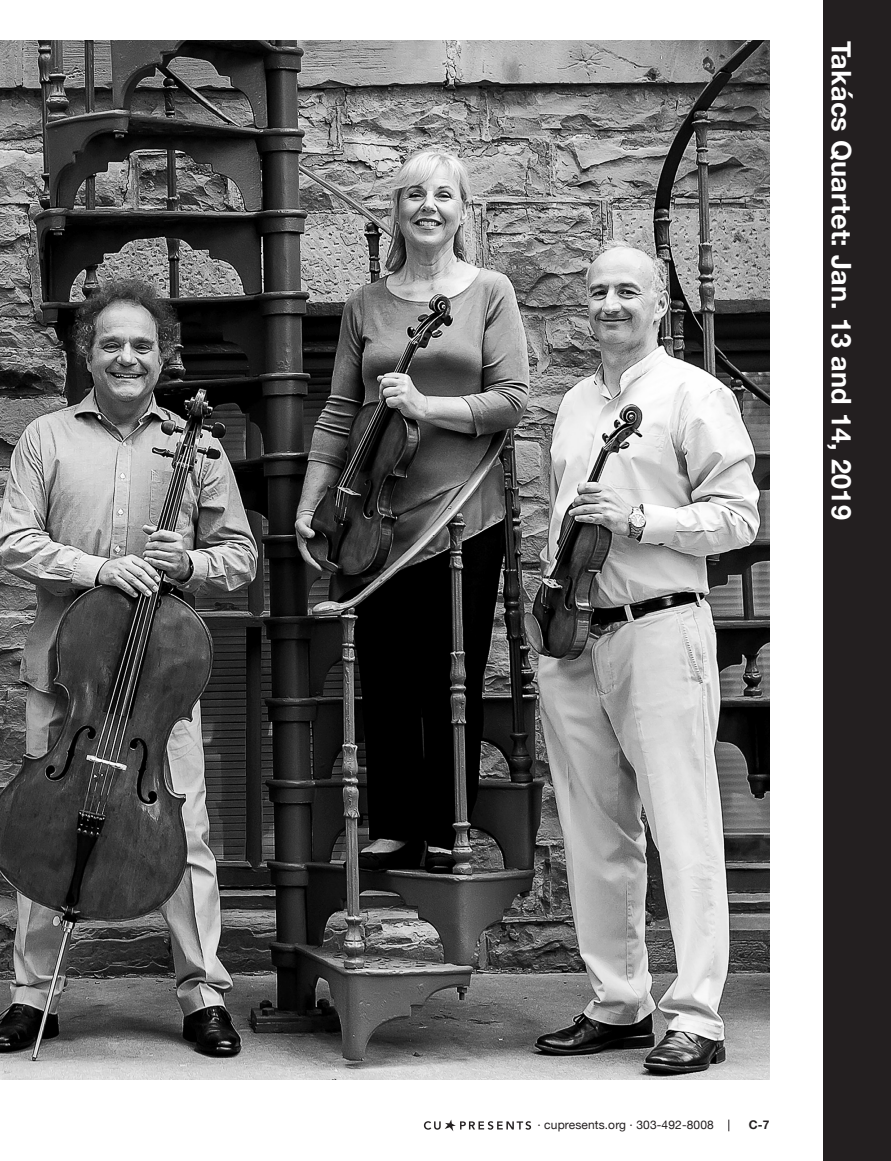
<style>
.page{position:relative;width:891px;height:1161px;background:#fff}
.page>*{position:absolute;margin:0;border:0;box-sizing:border-box;transform-origin:0 0}
.t1{font:700 27px "Helvetica Neue";letter-spacing:.01em;color:#fff}
.t2{font:12px "Helvetica Neue";letter-spacing:.01em;color:#231f20}
.t3{font:700 12px "Helvetica Neue";color:#231f20}
</style>
<div class="page">
<div style="left:824px;top:0;width:67px;height:1161px;background:#231f20"></div>
<svg style="left:424px;top:1120px;width:107px;height:11px"></svg>
<img style="left:0;top:40px;width:770px;height:1040px">
<p class="t1" style="left:862px;top:40px;width:481px;rotate:90deg">Takács Quartet: Jan. 13 and 14, 2019</p>
<p class="t2" style="left:537px;top:1116px;width:178px">· cupresents.org · 303-492-8008</p>
<p class="t3" style="left:749px;top:1116px;width:22px">C-7</p>
</div>
